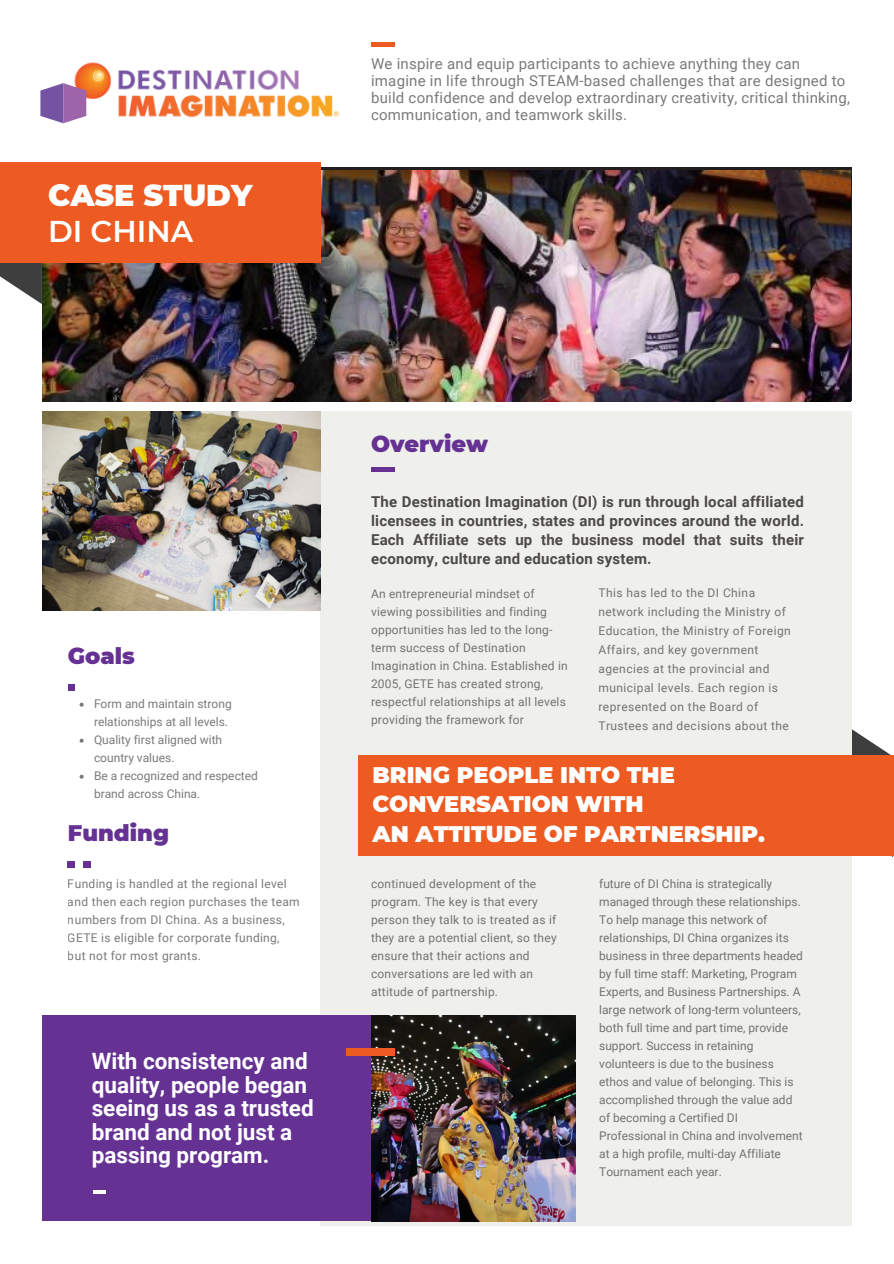
<style>
.page{position:relative;width:894px;height:1264px;background:#fff}
.page>*{position:absolute;margin:0;border:0;box-sizing:border-box;transform-origin:0 0}
.t1{font:900 30px/36px "Montserrat";color:#fff}
.t2{font:700 22.5px/23.7px "Roboto";color:#fff}
.t3{font:900 22.5px/29.2px "Montserrat";color:#fff}
.t4{font:900 22.5px "Montserrat";color:#653293}
.t5{font:15px/16.8px "Roboto";letter-spacing:.015em;color:#231f20}
.t6{font:700 15px/19.2px "Roboto";letter-spacing:.015em;color:#231f20;text-align:justify}
.t7{font:12px/18px "Roboto";letter-spacing:.015em;color:#231f20}
.t8{font:12px/19px "Roboto";letter-spacing:.035em;color:#231f20}
.s1{font-weight:600}
</style>
<div class="page">
<svg style="left:850px;top:720px;width:42px;height:137px"></svg>
<div style="left:320px;top:411px;width:530px;height:813px;background:#efefeb"></div>
<div style="left:358px;top:755px;width:535px;height:100px;background:#ed5b22"></div>
<svg style="left:0;top:263px;width:42px;height:41px"></svg>
<div style="left:43px;top:1015px;width:328px;height:205px;background:#653293"></div>
<div style="left:68px;top:683px;width:6px;height:7px;background:#653293"></div>
<svg style="left:68px;top:861px;width:6px;height:6px"></svg>
<div style="left:83px;top:861px;width:7px;height:6px;background:#653293"></div>
<svg style="left:93px;top:1190px;width:13px;height:3px"></svg>
<img style="left:74px;top:62px;width:266px;height:56px">
<img style="left:371px;top:1015px;width:204px;height:206px">
<div style="left:345px;top:1048px;width:49px;height:7px;background:#ed5b22"></div>
<hr style="left:371px;top:43px;width:23px;height:4px;background:#ed5b22">
<div style="left:371px;top:467px;width:23px;height:5px;background:#653293"></div>
<svg style="left:94px;top:70px;width:10px;height:11px"></svg>
<svg style="left:40px;top:83px;width:46px;height:40px;background:#9e75af"></svg>
<img style="left:42px;top:171px;width:808px;height:230px">
<div style="left:0;top:163px;width:320px;height:100px;background:#ed5b22"></div>
<img style="left:43px;top:411px;width:277px;height:200px">
<svg style="left:80px;top:702px;width:4px;height:4px"></svg>
<svg style="left:80px;top:738px;width:4px;height:4px"></svg>
<svg style="left:80px;top:774px;width:4px;height:4px"></svg>
<p class="t1" style="left:48px;top:177px;width:206px">CASE STUDY<br><span class="s1">DI CHINA</span></p>
<p class="t5" style="left:371px;top:56px;width:480px">We inspire and equip participants to achieve anything they can imagine in life through STEAM-based challenges that are designed to build confidence and develop extraordinary creativity, critical thinking, communication, and teamwork skills.</p>
<h3 class="t4" style="left:68px;top:642px;width:68px">Goals</h3>
<p class="t7" style="left:94px;top:694px;width:165px">Form and maintain strong relationships at all levels.<br>Quality first aligned with country values.<br>Be a recognized and respected brand across China.</p>
<p class="t4" style="left:68px;top:819px;width:103px">Funding</p>
<p class="t7" style="left:68px;top:875px;width:233px">Funding is handled at the regional level and then each region purchases the team numbers from DI China. As a business, GETE is eligible for corporate funding, but not for most grants.</p>
<h3 class="t2" style="left:92px;top:1049px;width:223px">With consistency and quality, people began seeing us as a trusted brand and not just a passing program.</h3>
<p class="t4" style="left:371px;top:430px;width:119px">Overview</p>
<p class="t6" style="left:371px;top:492px;width:434px">The Destination Imagination (DI) is run through local affiliated licensees in countries, states and provinces around the world.<br>Each Affiliate sets up the business model that suits their economy, culture and education system.</p>
<p class="t7" style="left:371px;top:584px;width:198px">An entrepreneurial mindset of viewing possibilities and finding opportunities has led to the long&shy;term success of Destination Imagination in China. Established in 2005, GETE has created strong, respectful relationships at all levels providing the framework for</p>
<p class="t8" style="left:598px;top:583px;width:194px">This has led to the DI China network including the Ministry of<br>Education, the Ministry of Foreign<br>Affairs, and key government agencies at the provincial and municipal levels. Each region is represented on the Board of<br>Trustees and decisions about the</p>
<p class="t3" style="left:372px;top:760px;width:394px">BRING PEOPLE INTO THE<br>CONVERSATION WITH<br>AN ATTITUDE OF PARTNERSHIP.</p>
<p class="t7" style="left:371px;top:875px;width:187px">continued development of the program. The key is that every person they talk to is treated as if they are a potential client, so they ensure that their actions and conversations are led with an attitude of partnership.</p>
<p class="t7" style="left:599px;top:874px;width:205px">future of DI China is strategically managed through these relationships.<br>To help manage this network of relationships, DI China organizes its business in three departments headed by full time staff: Marketing, Program Experts, and Business Partnerships. A large network of long-term volunteers, both full time and part time, provide support. Success in retaining volunteers is due to the business ethos and value of belonging. This is accomplished through the value add of becoming a Certified DI Professional in China and involvement at a high profile, multi-day Affiliate Tournament each year.</p>
</div>
